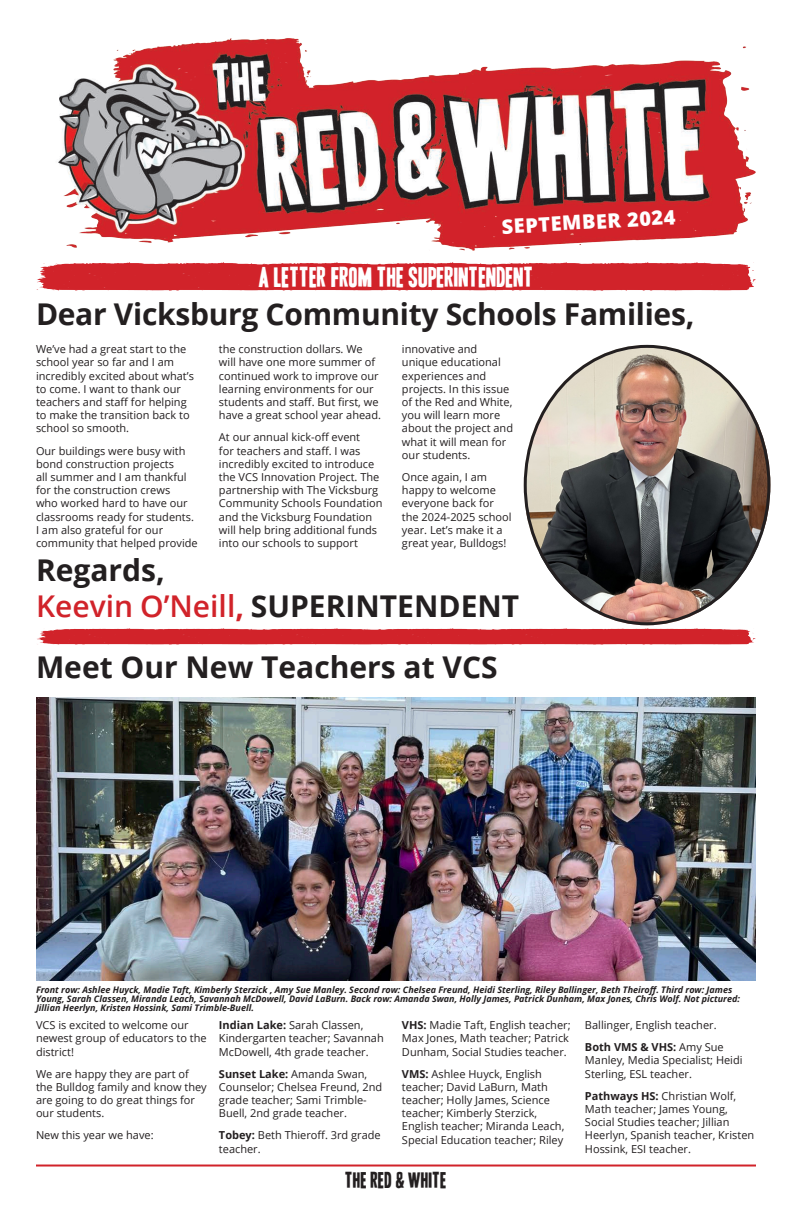
<style>
.page{position:relative;width:792px;height:1224px;background:#fff}
.page>*{position:absolute;margin:0;border:0;box-sizing:border-box;transform-origin:0 0}
.t1{font:700 30px/36px "Open Sans";color:#231f20}
.t2{font:25px "Vivela Rivoluzione Vivela Rivoluz";color:#fff}
.t3{font:800 20px "Open Sans";color:#fff}
.t4{font:20px "Vivela Rivoluzione Vivela Rivoluz";color:#231f20}
.t5{font:11px/13.2px "Open Sans";color:#231f20}
.t6{font:italic 700 9px/9px "Open Sans";color:#231f20}
.s1{font-weight:600;color:#d1232a}
.s2{color:#d1232a}
.s3{font-weight:700}
</style>
<div class="page">
<hr style="left:36px;top:1165px;width:720px;height:2px;background:#d1232a">
<img style="left:37px;top:628px;width:719px;height:17px">
<img style="left:58px;top:38px;width:698px;height:212px">
<img style="left:36px;top:262px;width:720px;height:29px">
<img style="left:524px;top:345px;width:246px;height:280px">
<img style="left:36px;top:698px;width:720px;height:283px">
<h3 class="t3" style="left:501px;top:211px;width:175px;rotate:-3deg">SEPTEMBER 2024</h3>
<p class="t2" style="left:258px;top:266px;width:277px">A LETTER FROM THE SUPERINTENDENT</p>
<h1 class="t1" style="left:36px;top:296px;width:660px">Dear Vicksburg Community Schools Families,</h1>
<p class="t5" style="left:36px;top:342px;width:159px">We’ve had a great start to the school year so far and I am incredibly excited about what’s to come. I want to thank our teachers and staff for helping to make the transition back to school so smooth.</p>
<p class="t5" style="left:36px;top:444px;width:163px">Our buildings were busy with bond construction projects<br>all summer and I am thankful for the construction crews<br>who worked hard to have our classrooms ready for students.<br>I am also grateful for our community that helped provide</p>
<p class="t5" style="left:219px;top:342px;width:164px">the construction dollars. We will have one more summer of continued work to improve our learning environments for our students and staff. But first, we have a great school year ahead.</p>
<p class="t5" style="left:219px;top:431px;width:165px">At our annual kick-off event<br>for teachers and staff. I was incredibly excited to introduce the VCS Innovation Project. The partnership with The Vicksburg<br>Community Schools Foundation and the Vicksburg Foundation will help bring additional funds into our schools to support</p>
<p class="t5" style="left:402px;top:342px;width:113px">innovative and unique educational experiences and projects. In this issue of the Red and White, you will learn more about the project and what it will mean for our students.</p>
<p class="t5" style="left:402px;top:470px;width:111px">Once again, I am happy to welcome everyone back for the 2024-2025 school year. Let’s make it a great year, Bulldogs!</p>
<p class="t1" style="left:36px;top:552px;width:485px">Regards,<br><span class="s1">Keevin O’Neill</span><span class="s2">,</span> SUPERINTENDENT</p>
<p class="t1" style="left:36px;top:649px;width:463px">Meet Our New Teachers at VCS</p>
<p class="t6" style="left:36px;top:985px;width:706px">Front row: Ashlee Huyck, Madie Taft, Kimberly Sterzick , Amy Sue Manley. Second row: Chelsea Freund, Heidi Sterling, Riley Ballinger, Beth Theiroff. Third row: James<br>Young, Sarah Classen, Miranda Leach, Savannah McDowell, David LaBurn. Back row: Amanda Swan, Holly James, Patrick Dunham, Max Jones, Chris Wolf. Not pictured:<br>Jillian Heerlyn, Kristen Hossink, Sami Trimble-Buell.</p>
<p class="t5" style="left:36px;top:1018px;width:172px">VCS is excited to welcome our newest group of educators to the district!</p>
<p class="t5" style="left:36px;top:1067px;width:172px">We are happy they are part of the Bulldog family and know they are going to do great things for our students.</p>
<p class="t5" style="left:36px;top:1129px;width:119px">New this year we have:</p>
<p class="t5" style="left:219px;top:1018px;width:166px"><span class="s3">Indian Lake:</span> Sarah Classen,<br>Kindergarten teacher; Savannah<br>McDowell, 4th grade teacher.</p>
<p class="t5" style="left:219px;top:1067px;width:165px"><span class="s3">Sunset Lake:</span> Amanda Swan,<br>Counselor; Chelsea Freund, 2nd grade teacher; Sami Trimble-<br>Buell, 2nd grade teacher.</p>
<p class="t5" style="left:219px;top:1129px;width:163px"><span class="s3">Tobey:</span> Beth Thieroff. 3rd grade teacher.</p>
<p class="t5" style="left:402px;top:1018px;width:170px"><span class="s3">VHS:</span> Madie Taft, English teacher;<br>Max Jones, Math teacher; Patrick<br>Dunham, Social Studies teacher.</p>
<p class="t5" style="left:402px;top:1067px;width:164px"><span class="s3">VMS:</span> Ashlee Huyck, English teacher; David LaBurn, Math teacher; Holly James, Science teacher; Kimberly Sterzick,<br>English teacher; Miranda Leach,<br>Special Education teacher; Riley</p>
<h3 class="t4" style="left:345px;top:1171px;width:103px">THE RED &amp; WHITE</h3>
<p class="t5" style="left:585px;top:1018px;width:133px">Ballinger, English teacher.</p>
<p class="t5" style="left:585px;top:1040px;width:159px"><span class="s3">Both VMS &amp; VHS:</span> Amy Sue<br>Manley, Media Specialist; Heidi<br>Sterling, ESL teacher.</p>
<p class="t5" style="left:585px;top:1089px;width:171px"><span class="s3">Pathways HS:</span> Christian Wolf,<br>Math teacher; James Young,<br>Social Studies teacher; Jillian<br>Heerlyn, Spanish teacher, Kristen<br>Hossink, ESI teacher.</p>
</div>
